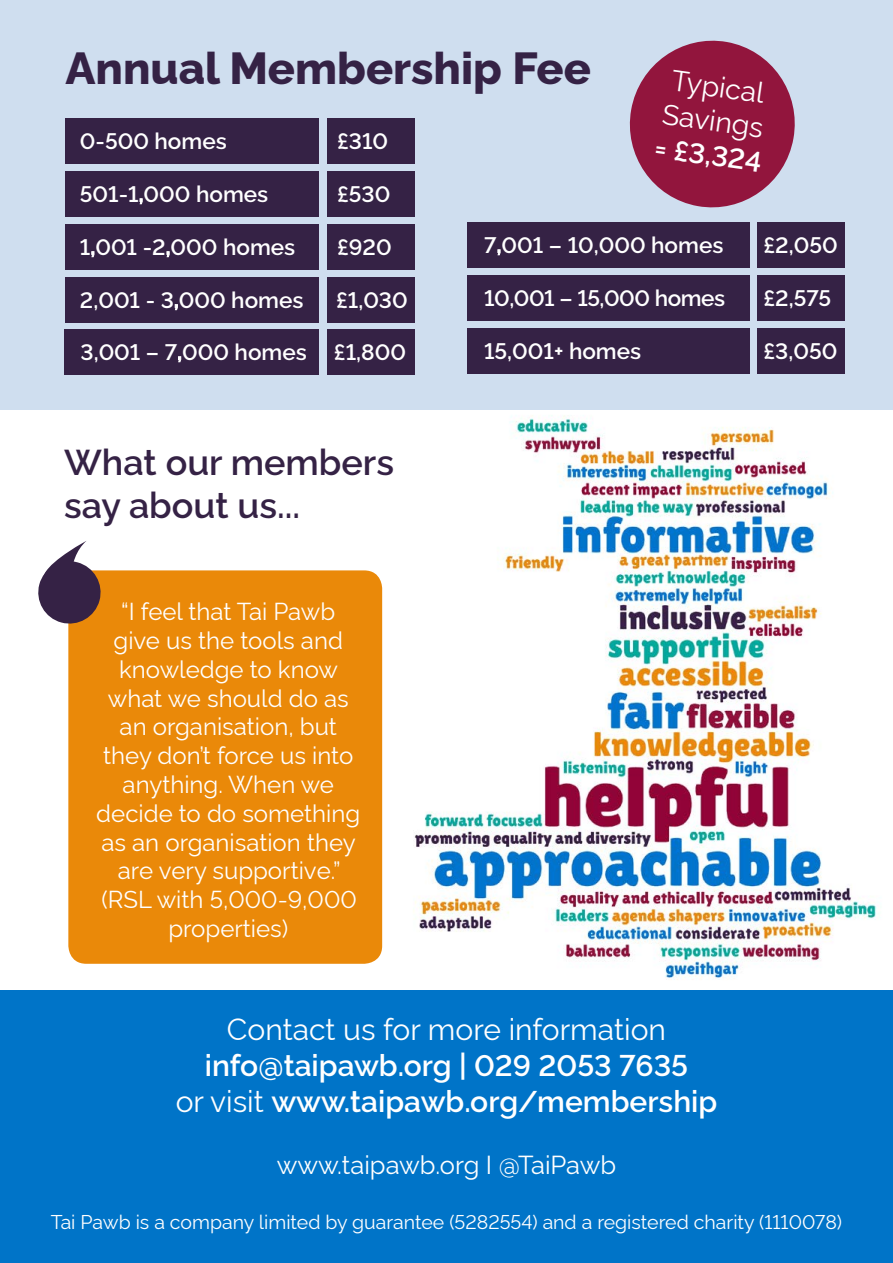
<style>
.page{position:relative;width:893px;height:1263px;background:#fff}
.page>*{position:absolute;margin:0;border:0;box-sizing:border-box;transform-origin:0 0}
.t1{font:800 45px "Rawline";color:#352245}
.t2{font:600 36px/43.2px "Rawline";color:#352245}
.t3{font:600 30px/36px "Rawline";color:#fff;text-align:center}
.t4{font:30px "Rawline";color:#fff}
.t5{font:28.5px/34.2px "Rawline";color:#fff}
.t6{font:600 28.5px "Rawline";color:#fff}
.t7{font:25.5px "Rawline";color:#fff}
.t8{font:24px/28.8px "Rawline";color:#fff;text-align:center}
.t9{font:600 22.5px "Rawline";color:#fff}
.t10{font:600 22.5px "Rawline";letter-spacing:-.02em;color:#fff}
.t11{font:19.5px "Rawline";color:#fff}
.s1{font-weight:400}
</style>
<div class="page">
<img style="left:379px;top:415px;width:514px;height:576px">
<div style="left:0;top:0;width:893px;height:410px;background:#cfdeef"></div>
<div style="left:65px;top:119px;width:254px;height:45px;background:#352245"></div>
<div style="left:64px;top:330px;width:255px;height:45px;background:#352245"></div>
<div style="left:327px;top:330px;width:88px;height:45px;background:#352245"></div>
<div style="left:65px;top:225px;width:254px;height:45px;background:#352245"></div>
<div style="left:327px;top:225px;width:88px;height:45px;background:#352245"></div>
<div style="left:468px;top:276px;width:282px;height:45px;background:#352245"></div>
<div style="left:757px;top:276px;width:88px;height:45px;background:#352245"></div>
<div style="left:327px;top:119px;width:88px;height:45px;background:#352245"></div>
<div style="left:65px;top:172px;width:254px;height:45px;background:#352245"></div>
<div style="left:327px;top:172px;width:88px;height:45px;background:#352245"></div>
<div style="left:468px;top:223px;width:282px;height:45px;background:#352245"></div>
<div style="left:757px;top:223px;width:88px;height:45px;background:#352245"></div>
<div style="left:65px;top:278px;width:254px;height:45px;background:#352245"></div>
<div style="left:327px;top:278px;width:88px;height:45px;background:#352245"></div>
<div style="left:468px;top:329px;width:282px;height:45px;background:#352245"></div>
<div style="left:757px;top:329px;width:88px;height:45px;background:#352245"></div>
<svg style="left:629px;top:40px;width:166px;height:168px"></svg>
<div style="left:0;top:991px;width:893px;height:272px;background:#0074c8"></div>
<div style="left:68px;top:570px;width:314px;height:394px;background:#ea8909;border-radius:18px"></div>
<svg style="left:38px;top:541px;width:66px;height:86px"></svg>
<h1 class="t1" style="left:65px;top:33px;width:527px">Annual Membership Fee</h1>
<p class="t9" style="left:80px;top:123px;width:148px">0-500 homes</p>
<p class="t9" style="left:337px;top:123px;width:53px">£310</p>
<p class="t5" style="left:670px;top:60px;width:103px;rotate:8deg">Typical<br>Savings</p>
<p class="t6" style="left:658px;top:125px;width:109px;rotate:8deg">= £3,324</p>
<p class="t9" style="left:80px;top:176px;width:190px">501-1,000 homes</p>
<p class="t9" style="left:80px;top:229px;width:217px">1,001 -2,000 homes</p>
<p class="t9" style="left:80px;top:282px;width:225px">2,001 - 3,000 homes</p>
<p class="t9" style="left:337px;top:176px;width:55px">£530</p>
<p class="t9" style="left:337px;top:229px;width:56px">£920</p>
<p class="t9" style="left:763px;top:227px;width:76px">£2,050</p>
<p class="t9" style="left:336px;top:282px;width:73px">£1,030</p>
<p class="t9" style="left:763px;top:280px;width:69px">£2,575</p>
<p class="t9" style="left:484px;top:227px;width:241px">7,001 – 10,000 homes</p>
<p class="t10" style="left:484px;top:280px;width:243px">10,001 – 15,000 homes</p>
<p class="t9" style="left:484px;top:333px;width:159px">15,001+ homes</p>
<p class="t9" style="left:81px;top:334px;width:228px">3,001 – 7,000 homes</p>
<p class="t9" style="left:763px;top:333px;width:75px">£3,050</p>
<p class="t9" style="left:334px;top:334px;width:74px">£1,800</p>
<h2 class="t2" style="left:64px;top:437px;width:331px">What our members say about us...</h2>
<p class="t8" style="left:96px;top:595px;width:265px">“I feel that Tai Pawb give us the tools and knowledge to know what we should do as an organisation, but they don’t force us into anything. When we decide to do something as an organisation they are very supportive.” (RSL with 5,000-9,000 properties)</p>
<p class="t4" style="left:227px;top:1006px;width:441px">Contact us for more information</p>
<p class="t3" style="left:176px;top:1045px;width:543px">info@taipawb.org | 029 2053 7635<br><span class="s1">or visit</span> www.taipawb.org/membership</p>
<p class="t7" style="left:277px;top:1144px;width:341px">www.taipawb.org I @TaiPawb</p>
<p class="t11" style="left:51px;top:1207px;width:793px">Tai Pawb is a company limited by guarantee (5282554) and a registered charity (1110078)</p>
</div>
